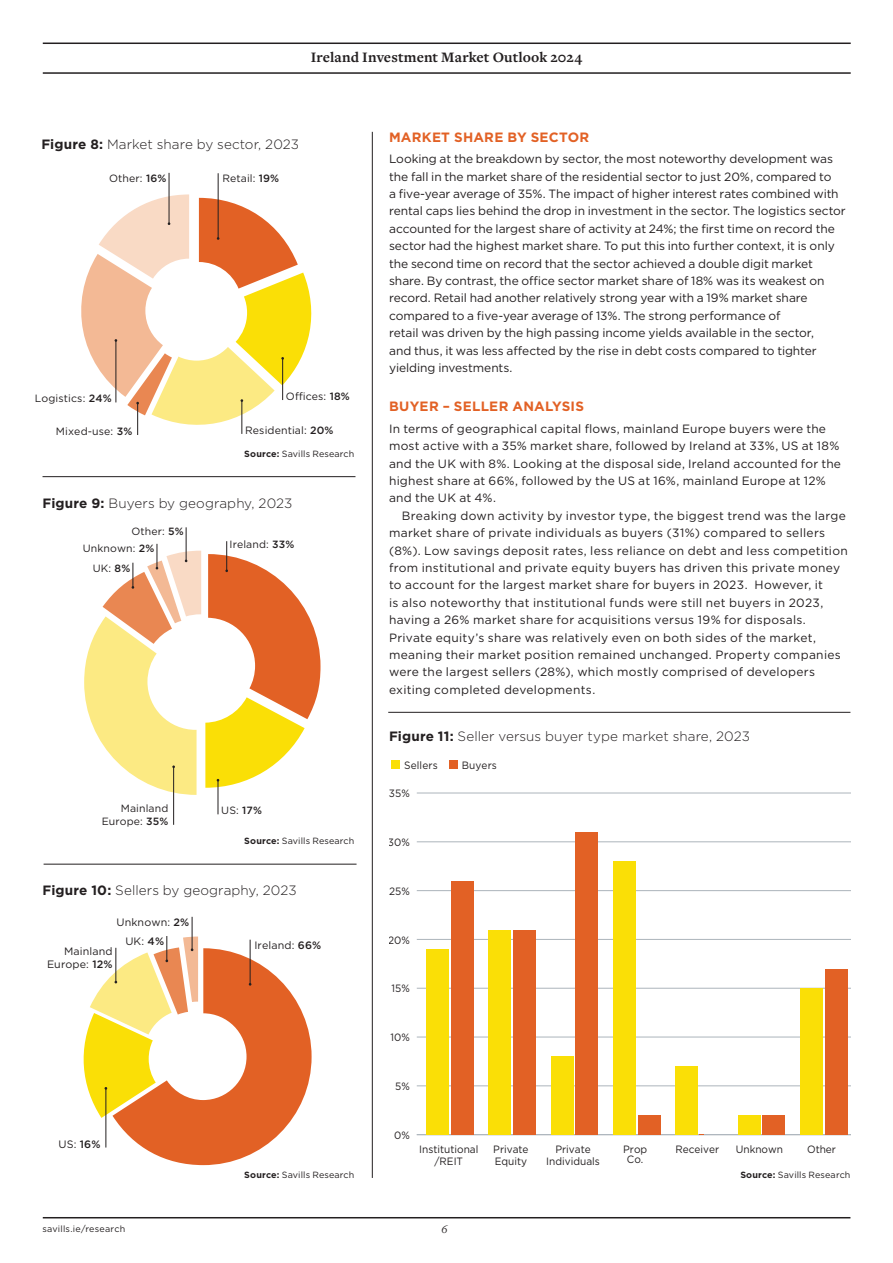
<style>
.page{position:relative;width:893px;height:1263px;background:#fff}
.page>*{position:absolute;margin:0;border:0;box-sizing:border-box;transform-origin:0 0}
.t1{font:700 15px "Freight Text Pro";letter-spacing:.005em;color:#231f20}
.t2{font:300 13.5px "Gotham";letter-spacing:.005em;color:#231f20}
.t3{font:700 13.5px "Gotham";letter-spacing:.015em;color:#e26125}
.t4{font:12px/17.4px "Gotham";letter-spacing:.005em;color:#231f20}
.t5{font:12px/17.4px "Gotham";letter-spacing:.025em;color:#231f20}
.t6{font:italic 12px "Freight Text Pro";color:#231f20}
.t7{font:10.65px/12.1px "Gotham";color:#231f20;text-align:center;scale:.95 1}
.t8{font:10.65px/19.2px "Gotham";color:#231f20}
.t9{font:10.5px/12.6px "Gotham";letter-spacing:.01em;color:#231f20;text-align:right}
.t10{font:9px "Gotham";letter-spacing:.01em;color:#231f20}
.s1{font-weight:700}
.s2{font-weight:500}
</style>
<div class="page">
<hr style="left:43px;top:1217px;width:807px;height:1px;background:#231f20">
<hr style="left:43px;top:72px;width:808px;height:2px;background:#231f20">
<hr style="left:43px;top:43px;width:808px;height:1px;background:#231f20">
<hr style="left:372px;top:132px;width:1px;height:1046px;background:#231f20">
<hr style="left:43px;top:476px;width:312px;height:1px;background:#231f20">
<hr style="left:44px;top:864px;width:313px;height:1px;background:#231f20">
<hr style="left:218px;top:173px;width:1px;height:66px;background:#231f20">
<hr style="left:169px;top:173px;width:1px;height:51px;background:#231f20">
<hr style="left:137px;top:403px;width:1px;height:32px;background:#231f20">
<svg style="left:81px;top:194px;width:231px;height:240px"></svg>
<div style="left:391px;top:760px;width:8px;height:9px;background:#fadf06"></div>
<div style="left:449px;top:760px;width:8px;height:9px;background:#e26125"></div>
<hr style="left:417px;top:1134px;width:433px;height:1px;background:#aeb6bd">
<hr style="left:417px;top:1085px;width:433px;height:1px;background:#aeb6bd">
<hr style="left:417px;top:1037px;width:433px;height:1px;background:#aeb6bd">
<hr style="left:417px;top:988px;width:433px;height:1px;background:#aeb6bd">
<hr style="left:417px;top:939px;width:433px;height:1px;background:#aeb6bd">
<hr style="left:417px;top:890px;width:433px;height:1px;background:#aeb6bd">
<hr style="left:417px;top:841px;width:433px;height:1px;background:#aeb6bd">
<hr style="left:417px;top:793px;width:433px;height:1px;background:#aeb6bd">
<div style="left:426px;top:949px;width:23px;height:186px;background:#fadf06"></div>
<div style="left:489px;top:930px;width:22px;height:205px;background:#fadf06"></div>
<div style="left:551px;top:1056px;width:22px;height:79px;background:#fadf06"></div>
<div style="left:613px;top:861px;width:23px;height:274px;background:#fadf06"></div>
<div style="left:676px;top:1066px;width:22px;height:69px;background:#fadf06"></div>
<div style="left:738px;top:1115px;width:22px;height:20px;background:#fadf06"></div>
<div style="left:800px;top:988px;width:23px;height:147px;background:#fadf06"></div>
<div style="left:451px;top:881px;width:22px;height:254px;background:#e26125"></div>
<div style="left:513px;top:930px;width:23px;height:205px;background:#e26125"></div>
<div style="left:576px;top:832px;width:22px;height:303px;background:#e26125"></div>
<div style="left:638px;top:1115px;width:22px;height:20px;background:#e26125"></div>
<div style="left:763px;top:1115px;width:22px;height:20px;background:#e26125"></div>
<div style="left:825px;top:969px;width:22px;height:166px;background:#e26125"></div>
<hr style="left:226px;top:541px;width:1px;height:30px;background:#231f20">
<hr style="left:186px;top:527px;width:1px;height:34px;background:#231f20">
<hr style="left:173px;top:767px;width:1px;height:58px;background:#231f20">
<hr style="left:218px;top:780px;width:1px;height:34px;background:#231f20">
<svg style="left:84px;top:544px;width:236px;height:251px"></svg>
<hr style="left:192px;top:917px;width:1px;height:33px;background:#231f20">
<svg style="left:83px;top:936px;width:229px;height:229px"></svg>
<hr style="left:388px;top:712px;width:462px;height:1px;background:#231f20">
<p class="t1" style="left:311px;top:47px;width:273px">Ireland Investment Market Outlook 2024</p>
<p class="t2" style="left:41px;top:136px;width:259px"><span class="s1">Figure 8:</span> Market share by sector, 2023</p>
<p class="t9" style="left:109px;top:172px;width:59px">Other: <span class="s2">16%</span></p>
<p class="t9" style="left:222px;top:172px;width:58px">Retail: <span class="s2">19%</span></p>
<p class="t9" style="left:35px;top:392px;width:78px">Logistics: <span class="s2">24%</span></p>
<p class="t9" style="left:56px;top:424px;width:78px">Mixed-use: <span class="s2">3%</span></p>
<p class="t9" style="left:286px;top:389px;width:65px">O ces: <span class="s2">18%</span></p>
<p class="t9" style="left:245px;top:423px;width:90px">Residential: <span class="s2">20%</span></p>
<p class="t10" style="left:244px;top:448px;width:112px"><span class="s1">Source:</span> Savills Research</p>
<p class="t2" style="left:43px;top:495px;width:251px"><span class="s1">Figure 9:</span> Buyers by geography, 2023</p>
<p class="t9" style="left:132px;top:525px;width:54px">Other: <span class="s2">5%</span></p>
<p class="t9" style="left:83px;top:542px;width:73px">Unknown: <span class="s2">2%</span></p>
<p class="t9" style="left:93px;top:561px;width:39px">UK: <span class="s2">8%</span></p>
<p class="t9" style="left:230px;top:538px;width:66px">Ireland: <span class="s2">33%</span></p>
<p class="t9" style="left:102px;top:802px;width:68px">Mainland<br>Europe: <span class="s2">35%</span></p>
<p class="t9" style="left:221px;top:804px;width:42px">US: <span class="s2">17%</span></p>
<p class="t10" style="left:244px;top:835px;width:112px"><span class="s1">Source:</span> Savills Research</p>
<p class="t2" style="left:43px;top:882px;width:256px"><span class="s1">Figure 10:</span> Sellers by geography, 2023</p>
<p class="t8" style="left:125px;top:912px;width:66px;text-indent:-9px">Unknown: <span class="s2">2%<br></span>UK: <span class="s2">4%</span></p>
<p class="t8" style="left:47px;top:945px;width:67px;line-height:12.9px;text-align:right">Mainland<br>Europe: <span class="s2">12%</span></p>
<p class="t8" style="left:254px;top:935px;width:68px">Ireland: <span class="s2">66%</span></p>
<p class="t8" style="left:58px;top:1134px;width:43px">US: <span class="s2">16%</span></p>
<p class="t10" style="left:244px;top:1169px;width:112px"><span class="s1">Source:</span> Savills Research</p>
<p class="t3" style="left:389px;top:128px;width:202px">MARKET SHARE BY SECTOR</p>
<p class="t4" style="left:389px;top:150px;width:458px">Looking at the breakdown by sector, the most noteworthy development was the fall in the market share of the residential sector to just 20%, compared to<br>a five-year average of 35%. The impact of higher interest rates combined with rental caps lies behind the drop in investment in the sector. The logistics sector accounted for the largest share of activity at 24%; the first time on record the sector had the highest market share. To put this into further context, it is only the second time on record that the sector achieved a double digit market share. By contrast, the office sector market share of 18% was its weakest on record. Retail had another relatively strong year with a 19% market share compared to a five-year average of 13%. The strong performance of<br>retail was driven by the high passing income yields available in the sector,<br>and thus, it was less affected by the rise in debt costs compared to tighter yielding investments.</p>
<p class="t3" style="left:389px;top:397px;width:196px">BUYER – SELLER ANALYSIS</p>
<p class="t4" style="left:389px;top:420px;width:453px">In terms of geographical capital flows, mainland Europe buyers were the most active with a 35% market share, followed by Ireland at 33%, US at 18% and the UK with 8%. Looking at the disposal side, Ireland accounted for the highest share at 66%, followed by the US at 16%, mainland Europe at 12% and the UK at 4%.</p>
<p class="t5" style="left:389px;top:507px;width:460px;text-indent:13px">Breaking down activity by investor type, the biggest trend was the large market share of private individuals as buyers (31%) compared to sellers (8%). Low savings deposit rates, less reliance on debt and less competition from institutional and private equity buyers has driven this private money to account for the largest market share for buyers in 2023. However, it<br>is also noteworthy that institutional funds were still net buyers in 2023, having a 26% market share for acquisitions versus 19% for disposals.<br>Private equity’s share was relatively even on both sides of the market, meaning their market position remained unchanged. Property companies were the largest sellers (28%), which mostly comprised of developers exiting completed developments.</p>
<p class="t2" style="left:389px;top:727px;width:362px"><span class="s1">Figure 11:</span> Seller versus buyer type market share, 2023</p>
<p class="t7" style="left:404px;top:758px;width:37px">Sellers</p>
<p class="t7" style="left:462px;top:758px;width:39px">Buyers</p>
<p class="t7" style="left:389px;top:787px;width:23px">35%</p>
<p class="t7" style="left:388px;top:836px;width:25px">30%</p>
<p class="t7" style="left:389px;top:884px;width:23px">25%</p>
<p class="t7" style="left:388px;top:933px;width:24px">20%</p>
<p class="t7" style="left:392px;top:982px;width:21px">15%</p>
<p class="t7" style="left:390px;top:1031px;width:22px">10%</p>
<p class="t7" style="left:395px;top:1080px;width:17px">5%</p>
<p class="t7" style="left:394px;top:1129px;width:18px">0%</p>
<p class="t7" style="left:419px;top:1143px;width:64px">Institutional /REIT</p>
<p class="t7" style="left:493px;top:1143px;width:39px;text-align:left">Private<br>Equity</p>
<p class="t7" style="left:546px;top:1143px;width:58px">Private<br>Individuals</p>
<p class="t7" style="left:623px;top:1143px;width:27px">Prop</p>
<p class="t7" style="left:675px;top:1143px;width:48px">Receiver</p>
<p class="t7" style="left:736px;top:1143px;width:51px">Unknown</p>
<p class="t7" style="left:807px;top:1143px;width:32px">Other</p>
<p class="t7" style="left:627px;top:1152px;width:19px">Co.</p>
<p class="t10" style="left:740px;top:1169px;width:112px"><span class="s1">Source:</span> Savills Research</p>
<p class="t10" style="left:43px;top:1223px;width:84px">savills.ie/research</p>
<p class="t6" style="left:441px;top:1221px;width:8px">6</p>
</div>
